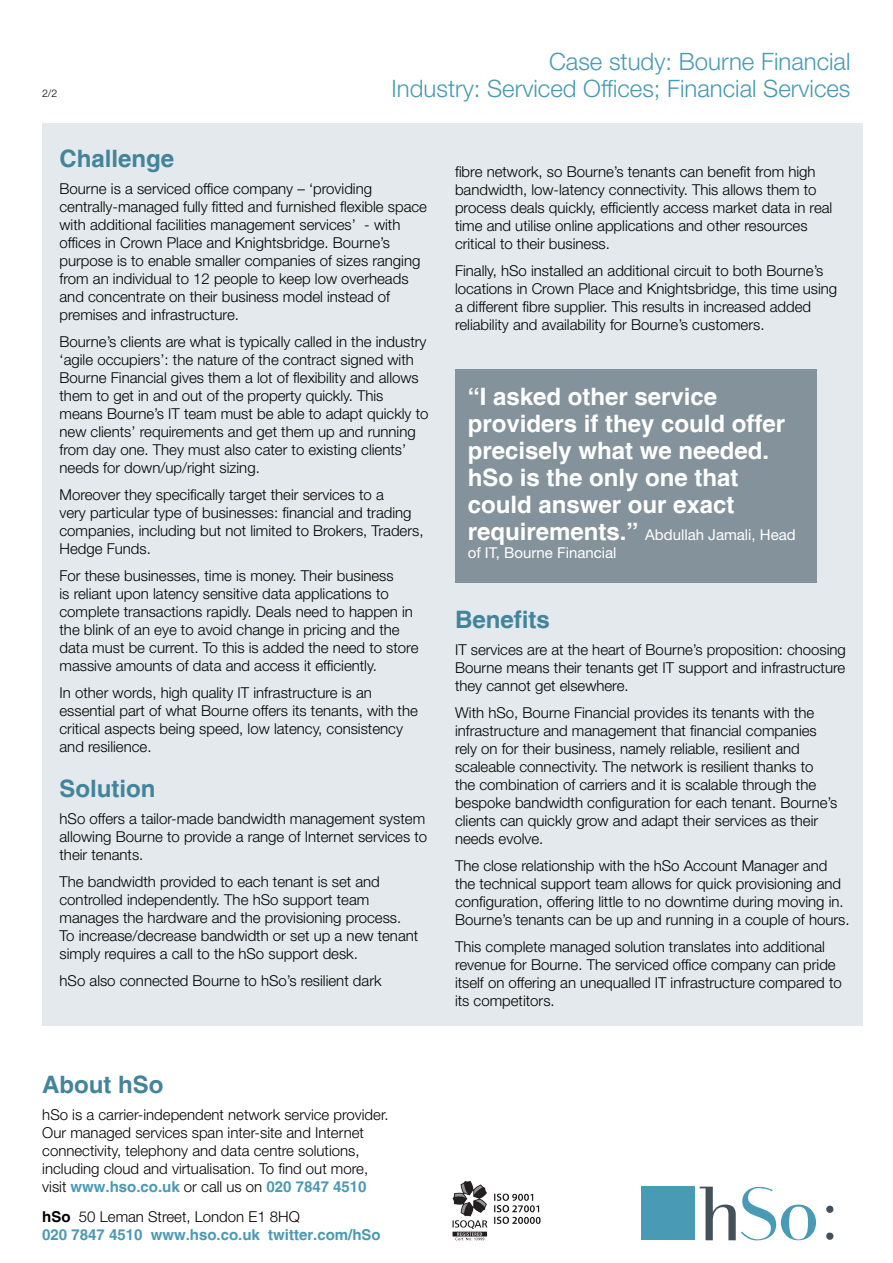
<style>
.page{position:relative;width:893px;height:1263px;background:#fff}
.page>*{position:absolute;margin:0;border:0;box-sizing:border-box;transform-origin:0 0}
.t1{font:700 24px/27px "Helvetica";color:#fff}
.t2{font:300 24px/27px "Helvetica Neue LT Std";color:#499ab5;text-align:right}
.t3{font:700 24px "Helvetica";color:#43849d}
.t4{font:300 15px/18px "Helvetica Neue LT Std";color:#000}
.t5{font:700 15px "Helvetica";color:#499ab5}
.t6{font:15px/18px "Helvetica Neue LT Std";color:#fff}
.t7{font:300 10.5px "Helvetica Neue LT Std";color:#000}
.s1{font-family:"Helvetica Neue LT Std";font-weight:300;color:#000}
.s2{font-family:"Helvetica";font-weight:700}
.s3{font-family:"Helvetica";font-weight:700;font-size:24px}
</style>
<div class="page">
<div style="left:42px;top:124px;width:821px;height:902px;background:#e3e9ec"></div>
<div style="left:455px;top:369px;width:361px;height:214px;background:#84929b"></div>
<div style="left:641px;top:1186px;width:53px;height:54px;background:#499ab5"></div>
<svg style="left:700px;top:1186px;width:133px;height:54px"></svg>
<img style="left:452px;top:1181px;width:89px;height:59px">
<p class="t7" style="left:42px;top:86px;width:17px">2/2</p>
<h1 class="t2" style="left:392px;top:47px;width:460px">Case study: Bourne Financial<br>Industry: Serviced Offices; Financial Services</h1>
<h1 class="t3" style="left:60px;top:144px;width:116px">Challenge</h1>
<p class="t4" style="left:60px;top:179px;width:369px">Bourne is a serviced office company – ‘providing centrally-managed fully fitted and furnished flexible space with additional facilities management services’ - with offices in Crown Place and Knightsbridge. Bourne’s purpose is to enable smaller companies of sizes ranging from an individual to 12 people to keep low overheads and concentrate on their business model instead of premises and infrastructure.</p>
<p class="t4" style="left:60px;top:332px;width:370px">Bourne’s clients are what is typically called in the industry ‘agile occupiers’: the nature of the contract signed with Bourne Financial gives them a lot of flexibility and allows them to get in and out of the property quickly. This means Bourne’s IT team must be able to adapt quickly to new clients’ requirements and get them up and running from day one. They must also cater to existing clients’ needs for down/up/right sizing.</p>
<p class="t4" style="left:60px;top:485px;width:365px">Moreover they specifically target their services to a<br>very particular type of businesses: financial and trading companies, including but not limited to Brokers, Traders, Hedge Funds.</p>
<p class="t4" style="left:60px;top:566px;width:360px">For these businesses, time is money. Their business<br>is reliant upon latency sensitive data applications to complete transactions rapidly. Deals need to happen in the blink of an eye to avoid change in pricing and the data must be current. To this is added the need to store massive amounts of data and access it efficiently.</p>
<p class="t4" style="left:60px;top:683px;width:360px">In other words, high quality IT infrastructure is an essential part of what Bourne offers its tenants, with the critical aspects being speed, low latency, consistency and resilience.</p>
<h1 class="t3" style="left:60px;top:774px;width:97px">Solution</h1>
<p class="t4" style="left:60px;top:809px;width:369px">hSo offers a tailor-made bandwidth management system allowing Bourne to provide a range of Internet services to their tenants.</p>
<p class="t4" style="left:60px;top:872px;width:360px">The bandwidth provided to each tenant is set and controlled independently. The hSo support team manages the hardware and the provisioning process.<br>To increase/decrease bandwidth or set up a new tenant simply requires a call to the hSo support desk.</p>
<p class="t4" style="left:60px;top:971px;width:324px">hSo also connected Bourne to hSo’s resilient dark</p>
<h1 class="t3" style="left:42px;top:1069px;width:123px">About hSo</h1>
<p class="t4" style="left:42px;top:1105px;width:348px">hSo is a carrier-independent network service provider.<br>Our managed services span inter-site and Internet connectivity, telephony and data centre solutions, including cloud and virtualisation. To find out more,</p>
<p class="t5" style="left:42px;top:1177px;width:326px"><span class="s1">visit</span> www.hso.co.uk <span class="s1">or call us on</span> 020 7847 4510</p>
<p class="t4" style="left:42px;top:1208px;width:259px"><span class="s2">hSo</span> 50 Leman Street, London E1 8HQ</p>
<p class="t5" style="left:42px;top:1226px;width:340px">020 7847 4510 www.hso.co.uk twitter.com/hSo</p>
<p class="t4" style="left:455px;top:162px;width:379px">fibre network, so Bourne’s tenants can benefit from high bandwidth, low-latency connectivity. This allows them to process deals quickly, efficiently access market data in real time and utilise online applications and other resources critical to their business.</p>
<p class="t4" style="left:455px;top:261px;width:384px">Finally, hSo installed an additional circuit to both Bourne’s locations in Crown Place and Knightsbridge, this time using a different fibre supplier. This results in increased added reliability and availability for Bourne’s customers.</p>
<h1 class="t1" style="left:468px;top:384px;width:319px">“I asked other service providers if they could offer precisely what we needed. hSo is the only one that could answer our exact</h1>
<p class="t6" style="left:468px;top:525px;width:329px"><span class="s3">requirements.”</span> Abdullah Jamali, Head of IT, Bourne Financial</p>
<h1 class="t3" style="left:455px;top:604px;width:96px">Benefits</h1>
<p class="t4" style="left:455px;top:640px;width:392px;text-align:justify">IT services are at the heart of Bourne’s proposition: choosing Bourne means their tenants get IT support and infrastructure they cannot get elsewhere.</p>
<p class="t4" style="left:455px;top:703px;width:384px">With hSo, Bourne Financial provides its tenants with the infrastructure and management that financial companies rely on for their business, namely reliable, resilient and scaleable connectivity. The network is resilient thanks to the combination of carriers and it is scalable through the bespoke bandwidth configuration for each tenant. Bourne’s clients can quickly grow and adapt their services as their needs evolve.</p>
<p class="t4" style="left:455px;top:856px;width:396px">The close relationship with the hSo Account Manager and the technical support team allows for quick provisioning and configuration, offering little to no downtime during moving in.<br>Bourne’s tenants can be up and running in a couple of hours.</p>
<p class="t4" style="left:455px;top:937px;width:388px">This complete managed solution translates into additional revenue for Bourne. The serviced office company can pride itself on offering an unequalled IT infrastructure compared to its competitors.</p>
</div>
